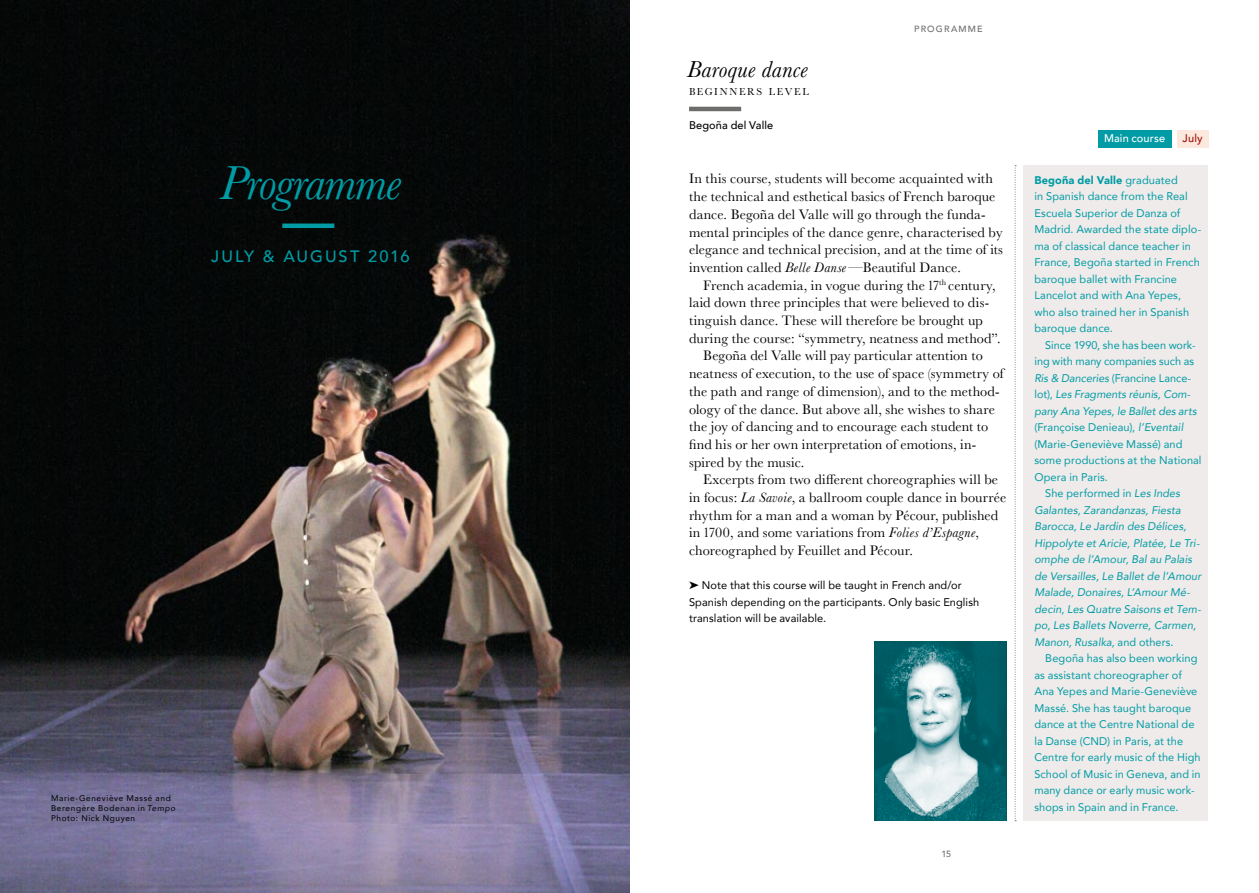
<style>
.page{position:relative;width:1259px;height:893px;background:#fff}
.page>*{position:absolute;margin:0;border:0;box-sizing:border-box;transform-origin:0 0}
.t1{font:italic 49.5px "Baskerville";letter-spacing:-.015em;color:#009ba4}
.t2{font:italic 24px "Baskerville";letter-spacing:.01em;color:#000}
.t3{font:500 16.5px "Avenir";letter-spacing:.12em;color:#009ba4}
.t4{font:14.25px/17.7px "Baskerville";letter-spacing:.01em;color:#000}
.t5{font:11.1px/16.5px "Avenir";letter-spacing:.01em;color:#009ba4}
.t6{font:italic 11.1px "Avenir";letter-spacing:.005em;color:#009ba4}
.t7{font:11.1px/16.5px "Avenir";letter-spacing:.01em;color:#000}
.t8{font:500 11.1px "Avenir";letter-spacing:.015em;color:#000}
.t9{font:500 11.1px "Avenir";letter-spacing:.01em;color:#fff}
.t10{font:500 11.1px "Avenir";color:#9c1006}
.t11{font:10.5px "Baskerville";letter-spacing:.16em;color:#000}
.t12{font:500 9px "Avenir";letter-spacing:.125em;color:#6d6d6c}
.t13{font:8.25px/9.9px "Avenir";letter-spacing:.075em;color:#000}
.s1{font-style:italic}
.s2{font-weight:900}
.s3{font-style:normal}
</style>
<div class="page">
<hr style="left:629px;top:0;width:1px;height:893px;background:#000">
<img style="left:0;top:0;width:629px;height:893px">
<hr style="left:282px;top:224px;width:52px;height:4px;background:#009ba4">
<svg style="left:1014px;top:165px;width:2px;height:656px"></svg>
<hr style="left:689px;top:107px;width:52px;height:4px;background:#6d6d6c">
<img style="left:874px;top:642px;width:132px;height:178px">
<div style="left:1023px;top:166px;width:185px;height:655px;background:#eeebea"></div>
<div style="left:1097px;top:130px;width:74px;height:18px;background:#009ba4"></div>
<div style="left:1176px;top:130px;width:32px;height:18px;background:#fde8de"></div>
<h1 class="t1" style="left:220px;top:150px;width:183px">Programme</h1>
<p class="t3" style="left:211px;top:242px;width:200px">JULY &amp; AUGUST 2016</p>
<p class="t13" style="left:51px;top:793px;width:126px">Marie-Geneviève Massé and<br>Berengère Bodenan in <span class="s1">Tempo<br></span>Photo: Nick Nguyen</p>
<h2 class="t2" style="left:687px;top:54px;width:122px">Baroque dance</h2>
<p class="t11" style="left:689px;top:85px;width:121px">BEGINNERS LEVEL</p>
<p class="t8" style="left:689px;top:116px;width:86px">Begoña del Valle</p>
<p class="t12" style="left:914px;top:21px;width:70px">PROGRAMME</p>
<p class="t4" style="left:689px;top:170px;width:315px">In this course, students will become acquainted with the technical and esthetical basics of French baroque dance. Begoña del Valle will go through the funda&shy;mental principles of the dance genre, characterised by elegance and technical precision, and at the time of its invention called <span class="s1">Belle Danse</span>—Beautiful Dance.</p>
<p class="t4" style="left:703px;top:276px;width:294px">French academia, in vogue during the 17<sup>th</sup> century,</p>
<p class="t4" style="left:689px;top:294px;width:302px">laid down three principles that were believed to dis-</p>
<p class="t4" style="left:689px;top:312px;width:295px">tinguish dance. These will therefore be brought up</p>
<p class="t4" style="left:689px;top:329px;width:313px">during the course: “symmetry, neatness and method”.</p>
<p class="t4" style="left:703px;top:347px;width:281px">Begoña del Valle will pay particular attention to</p>
<p class="t4" style="left:689px;top:365px;width:316px">neatness of execution, to the use of space (symmetry of</p>
<p class="t4" style="left:689px;top:383px;width:312px">the path and range of dimension), and to the method-</p>
<p class="t4" style="left:689px;top:400px;width:307px">ology of the dance. But above all, she wishes to share</p>
<p class="t4" style="left:689px;top:418px;width:301px">the joy of dancing and to encourage each student to</p>
<p class="t4" style="left:689px;top:436px;width:289px">find his or her own interpretation of emotions, in-</p>
<p class="t4" style="left:689px;top:453px;width:117px">spired by the music.</p>
<p class="t4" style="left:703px;top:471px;width:296px">Excerpts from two different choreographies will be</p>
<p class="t4" style="left:689px;top:489px;width:319px">in focus: <span class="s1">La Savoie</span>, a ballroom couple dance in bourrée</p>
<p class="t4" style="left:689px;top:506px;width:311px">rhythm for a man and a woman by Pécour, published</p>
<p class="t4" style="left:689px;top:524px;width:291px">in 1700, and some variations from <span class="s1">Folies d’Espagne</span>,</p>
<p class="t4" style="left:689px;top:542px;width:225px">choreographed by Feuillet and Pécour.</p>
<p class="t7" style="left:689px;top:577px;width:292px">➤ Note that this course will be taught in French and/or<br>Spanish depending on the participants. Only basic English translation will be available.</p>
<p class="t12" style="left:941px;top:846px;width:11px">15</p>
<p class="t9" style="left:1104px;top:129px;width:63px">Main course</p>
<p class="t10" style="left:1182px;top:129px;width:21px">July</p>
<p class="t5" style="left:1034px;top:171px;width:168px"><span class="s2">Begoña del Valle</span> graduated<br>in Spanish dance from the Real<br>Escuela Superior de Danza of<br>Madrid. Awarded the state diplo&shy;ma of classical dance teacher in<br>France, Begoña started in French baroque ballet with Francine<br>Lancelot and with Ana Yepes, who also trained her in Spanish baroque dance.</p>
<p class="t5" style="left:1045px;top:336px;width:152px">Since 1990, she has been work-</p>
<p class="t5" style="left:1034px;top:353px;width:161px">ing with many companies such as</p>
<p class="t5" style="left:1034px;top:369px;width:158px"><span class="s1">Ris &amp; Danceries</span> (Francine Lance-</p>
<p class="t6" style="left:1034px;top:388px;width:158px"><span class="s3">lot),</span> Les Fragments réunis, Com-</p>
<p class="t6" style="left:1034px;top:404px;width:164px">pany Ana Yepes, le Ballet des arts</p>
<p class="t5" style="left:1034px;top:419px;width:150px">(Françoise Denieau), <span class="s1">l’Eventail</span></p>
<p class="t5" style="left:1034px;top:435px;width:150px">(Marie-Geneviève Massé) and</p>
<p class="t5" style="left:1034px;top:452px;width:169px">some productions at the National</p>
<p class="t5" style="left:1034px;top:468px;width:75px">Opera in Paris.</p>
<p class="t5" style="left:1045px;top:485px;width:136px">She performed in <span class="s1">Les Indes</span></p>
<p class="t6" style="left:1034px;top:503px;width:148px">Galantes, Zarandanzas, Fiesta</p>
<p class="t6" style="left:1034px;top:520px;width:154px">Barocca, Le Jardin des Délices,</p>
<p class="t6" style="left:1034px;top:536px;width:167px">Hippolyte et Aricie, Platée, Le Tri-</p>
<p class="t6" style="left:1034px;top:553px;width:159px">omphe de l’Amour, Bal au Palais</p>
<p class="t6" style="left:1034px;top:569px;width:168px">de Versailles, Le Ballet de l’Amour</p>
<p class="t6" style="left:1034px;top:586px;width:157px">Malade, Donaires, L’Amour Mé-</p>
<p class="t6" style="left:1034px;top:602px;width:168px">decin, Les Quatre Saisons et Tem-</p>
<p class="t6" style="left:1034px;top:619px;width:163px">po, Les Ballets Noverre, Carmen,</p>
<p class="t6" style="left:1034px;top:635px;width:141px">Manon, Rusalka, <span class="s3">and others.</span></p>
<p class="t5" style="left:1045px;top:650px;width:154px">Begoña has also been working</p>
<p class="t5" style="left:1034px;top:666px;width:149px">as assistant choreographer of</p>
<p class="t5" style="left:1034px;top:683px;width:164px">Ana Yepes and Marie-Geneviève</p>
<p class="t5" style="left:1034px;top:699px;width:158px">Massé. She has taught baroque</p>
<p class="t5" style="left:1034px;top:716px;width:162px">dance at the Centre National de</p>
<p class="t5" style="left:1034px;top:732px;width:150px">la Danse (CND) in Paris, at the</p>
<p class="t5" style="left:1034px;top:749px;width:168px">Centre for early music of the High</p>
<p class="t5" style="left:1034px;top:765px;width:168px">School of Music in Geneva, and in</p>
<p class="t5" style="left:1034px;top:782px;width:162px">many dance or early music work-</p>
<p class="t5" style="left:1034px;top:798px;width:146px">shops in Spain and in France.</p>
</div>
